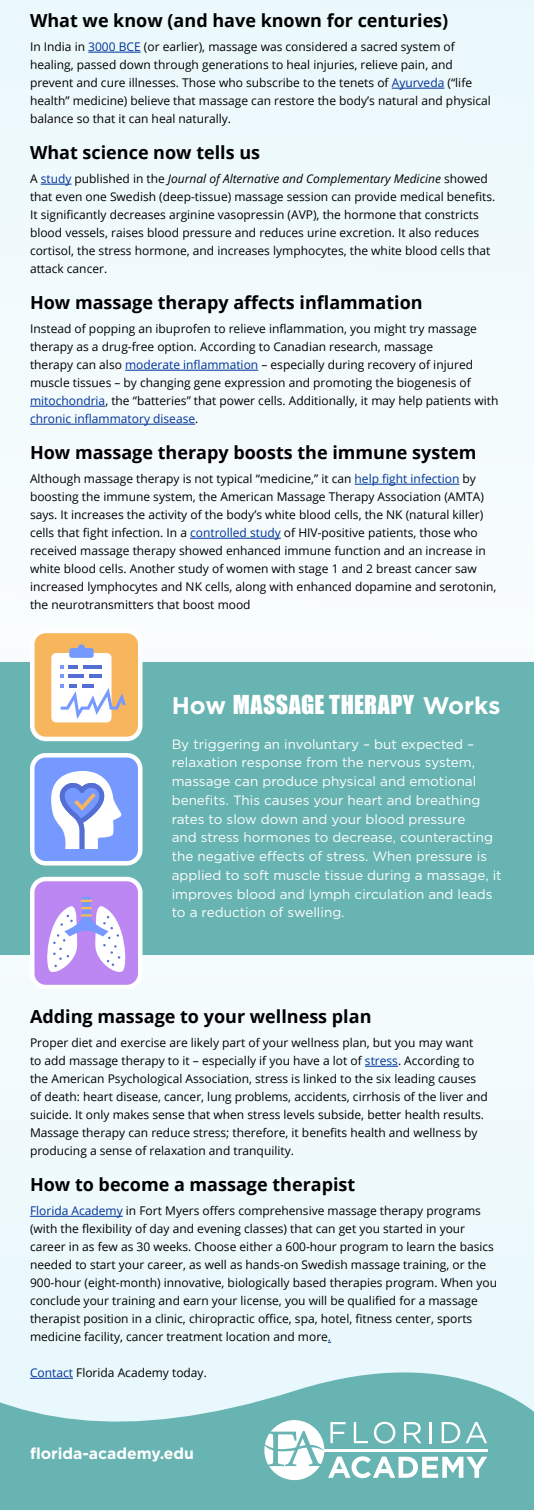
<style>
.page{position:relative;width:534px;height:1510px;background:#fff}
.page>*{position:absolute;margin:0;border:0;box-sizing:border-box;transform-origin:0 0}
.t1{font:24px "Impact";letter-spacing:.015em;color:#fff}
.t2{font:700 18px "Open Sans";color:#000}
.t3{font:700 15.75px "Gotham";color:#fff}
.t4{font:13.5px/18.8px "Gotham";color:#fff}
.t5{font:12px/18px "Open Sans";color:#000}
.s1{color:#039}
.s2{font-style:italic}
.s3{font-family:"Gotham";font-weight:700}
</style>
<div class="page">
<div style="left:0;top:647px;width:534px;height:777px;background:#f0fafd"></div>
<div style="left:0;top:0;width:534px;height:886px;background:#f2fbfd"></div>
<svg style="left:0;top:1341px;width:534px;height:169px;fill:#68b4b2"></svg>
<hr style="left:88px;top:52px;width:53px;height:1px;background:#039">
<hr style="left:392px;top:88px;width:52px;height:1px;background:#039">
<hr style="left:41px;top:184px;width:30px;height:1px;background:#039">
<hr style="left:125px;top:370px;width:133px;height:1px;background:#039">
<hr style="left:30px;top:406px;width:75px;height:1px;background:#039">
<hr style="left:30px;top:424px;width:165px;height:1px;background:#039">
<hr style="left:355px;top:484px;width:104px;height:1px;background:#039">
<hr style="left:190px;top:538px;width:91px;height:1px;background:#039">
<hr style="left:365px;top:1066px;width:33px;height:1px;background:#039">
<hr style="left:30px;top:1216px;width:93px;height:1px;background:#039">
<hr style="left:30px;top:1378px;width:43px;height:1px;background:#039">
<hr style="left:324px;top:1449px;width:164px;height:2px;background:#fff">
<svg style="left:264px;top:1420px;width:223px;height:61px"></svg>
<div style="left:0;top:662px;width:534px;height:292px;background:#68b4b2"></div>
<div style="left:32px;top:631px;width:108px;height:108px;background:#f7b55c;border-radius:14px"></div>
<div style="left:30px;top:629px;width:113px;height:112px;border:4px solid #fff;border-radius:14px"></div>
<div style="left:32px;top:755px;width:108px;height:108px;background:#7599ff;border-radius:14px"></div>
<div style="left:30px;top:753px;width:113px;height:112px;border:4px solid #fff;border-radius:14px"></div>
<div style="left:32px;top:879px;width:108px;height:108px;background:#bc87f2;border-radius:14px"></div>
<div style="left:30px;top:877px;width:113px;height:112px;border:4px solid #fff;border-radius:14px"></div>
<svg style="left:51px;top:771px;width:71px;height:78px"></svg>
<svg style="left:47px;top:897px;width:79px;height:75px"></svg>
<div style="left:51px;top:653px;width:61px;height:69px;background:#fff;border-radius:5px"></div>
<svg style="left:69px;top:644px;width:25px;height:14px"></svg>
<hr style="left:83px;top:665px;width:19px;height:3px;background:#546ed4">
<hr style="left:69px;top:675px;width:15px;height:3px;background:#546ed4">
<svg style="left:90px;top:675px;width:12px;height:3px"></svg>
<svg style="left:61px;top:665px;width:17px;height:3px"></svg>
<svg style="left:61px;top:684px;width:65px;height:35px"></svg>
<p class="t2" style="left:30px;top:8px;width:420px">What we know (and have known for centuries)</p>
<p class="t5" style="left:30px;top:38px;width:462px">In India in <span class="s1">3000 BCE</span> (or earlier), massage was considered a sacred system of healing, passed down through generations to heal injuries, relieve pain, and prevent and cure illnesses. Those who subscribe to the tenets of <span class="s1">Ayurveda</span> (“life health” medicine) believe that massage can restore the body’s natural and physical balance so that it can heal naturally.</p>
<p class="t2" style="left:30px;top:140px;width:232px">What science now tells us</p>
<p class="t5" style="left:30px;top:170px;width:467px">A <span class="s1">study</span> published in the <span class="s2">Journal of Alternative and Complementary Medicine</span> showed that even one Swedish (deep-tissue) massage session can provide medical benefits.<br>It significantly decreases arginine vasopressin (AVP), the hormone that constricts blood vessels, raises blood pressure and reduces urine excretion. It also reduces cortisol, the stress hormone, and increases lymphocytes, the white blood cells that attack cancer.</p>
<p class="t2" style="left:30px;top:290px;width:394px">How massage therapy affects inflammation</p>
<p class="t5" style="left:30px;top:320px;width:470px">Instead of popping an ibuprofen to relieve inflammation, you might try massage therapy as a drug-free option. According to Canadian research, massage<br>therapy can also <span class="s1">moderate inflammation</span> – especially during recovery of injured muscle tissues – by changing gene expression and promoting the biogenesis of <span class="s1">mitochondria</span>, the “batteries” that power cells. Additionally, it may help patients with <span class="s1">chronic inflammatory disease</span>.</p>
<p class="t2" style="left:30px;top:440px;width:448px">How massage therapy boosts the immune system</p>
<p class="t5" style="left:30px;top:470px;width:468px">Although massage therapy is not typical “medicine,” it can <span class="s1">help fight infection</span> by boosting the immune system, the American Massage Therapy Association (AMTA) says. It increases the activity of the body’s white blood cells, the NK (natural killer) cells that fight infection. In a <span class="s1">controlled study</span> of HIV-positive patients, those who received massage therapy showed enhanced immune function and an increase in white blood cells. Another study of women with stage 1 and 2 breast cancer saw increased lymphocytes and NK cells, along with enhanced dopamine and serotonin, the neurotransmitters that boost mood</p>
<p class="t1" style="left:172px;top:686px;width:330px"><span class="s3">How</span> MASSAGE THERAPY <span class="s3">Works</span></p>
<p class="t4" style="left:172px;top:734px;width:331px">By triggering an involuntary – but expected – relaxation response from the nervous system, massage can produce physical and emotional benefits. This causes your heart and breathing rates to slow down and your blood pressure<br>and stress hormones to decrease, counteracting the negative effects of stress. When pressure is applied to soft muscle tissue during a massage, it improves blood and lymph circulation and leads to a reduction of swelling.</p>
<p class="t2" style="left:30px;top:1004px;width:343px">Adding massage to your wellness plan</p>
<p class="t5" style="left:30px;top:1034px;width:459px">Proper diet and exercise are likely part of your wellness plan, but you may want<br>to add massage therapy to it – especially if you have a lot of <span class="s1">stress</span>. According to the American Psychological Association, stress is linked to the six leading causes of death: heart disease, cancer, lung problems, accidents, cirrhosis of the liver and suicide. It only makes sense that when stress levels subside, better health results.<br>Massage therapy can reduce stress; therefore, it benefits health and wellness by producing a sense of relaxation and tranquility.</p>
<p class="t2" style="left:30px;top:1172px;width:327px">How to become a massage therapist</p>
<p class="t5" style="left:30px;top:1202px;width:469px"><span class="s1">Florida Academy</span> in Fort Myers offers comprehensive massage therapy programs (with the flexibility of day and evening classes) that can get you started in your career in as few as 30 weeks. Choose either a 600-hour program to learn the basics needed to start your career, as well as hands-on Swedish massage training, or the 900-hour (eight-month) innovative, biologically based therapies program. When you conclude your training and earn your license, you will be qualified for a massage therapist position in a clinic, chiropractic office, spa, hotel, fitness center, sports medicine facility, cancer treatment location and more<span class="s1">.</span></p>
<p class="t5" style="left:30px;top:1364px;width:178px"><span class="s1">Contact</span> Florida Academy today.</p>
<p class="t3" style="left:30px;top:1444px;width:166px">florida-academy.edu</p>
</div>
